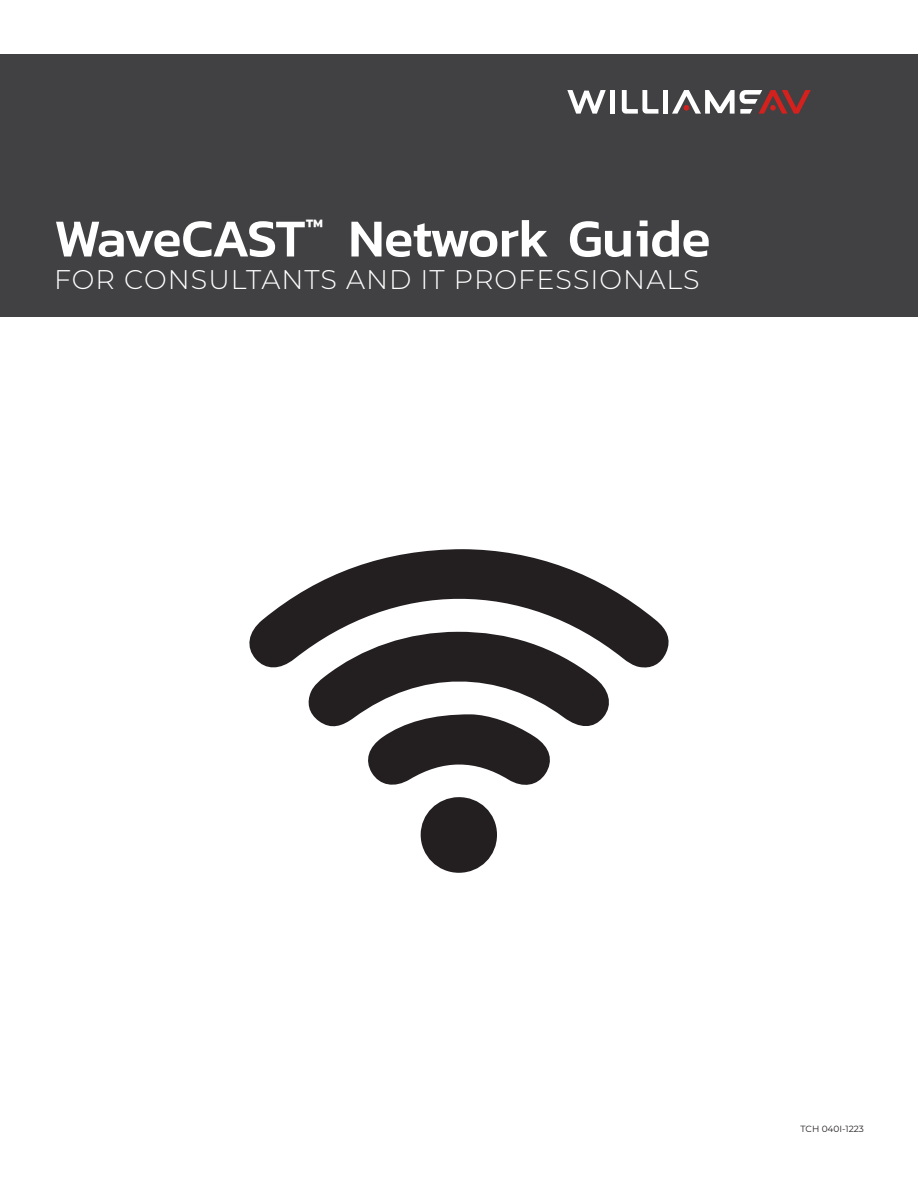
<style>
.page{position:relative;width:918px;height:1188px;background:#fff}
.page>*{position:absolute;margin:0;border:0;box-sizing:border-box;transform-origin:0 0}
.t1{font:500 54px "Kanit";letter-spacing:-.01em;color:#fff}
.t2{font:300 27px "Montserrat";letter-spacing:.04em;color:#fff}
.t3{font:9px "Montserrat";color:#231f20}
</style>
<div class="page">
<div style="left:0;top:54px;width:918px;height:262px;background:#414042"></div>
<svg style="left:567px;top:90px;width:39px;height:24px"></svg>
<div style="left:610px;top:90px;width:5px;height:24px;background:#fff"></div>
<div style="left:663px;top:90px;width:5px;height:24px;background:#fff"></div>
<svg style="left:622px;top:90px;width:36px;height:24px"></svg>
<svg style="left:672px;top:90px;width:139px;height:24px"></svg>
<svg style="left:249px;top:549px;width:420px;height:119px;fill:#231f20"></svg>
<svg style="left:306px;top:632px;width:307px;height:153px"></svg>
<svg style="left:421px;top:797px;width:76px;height:76px"></svg>
<p class="t1" style="left:54px;top:198px;width:658px">WaveCAST<sup>™</sup> Network Guide</p>
<p class="t2" style="left:54px;top:261px;width:647px">FOR CONSULTANTS AND IT PROFESSIONALS</p>
<p class="t3" style="left:800px;top:1123px;width:65px">TCH 040I-1223</p>
</div>
